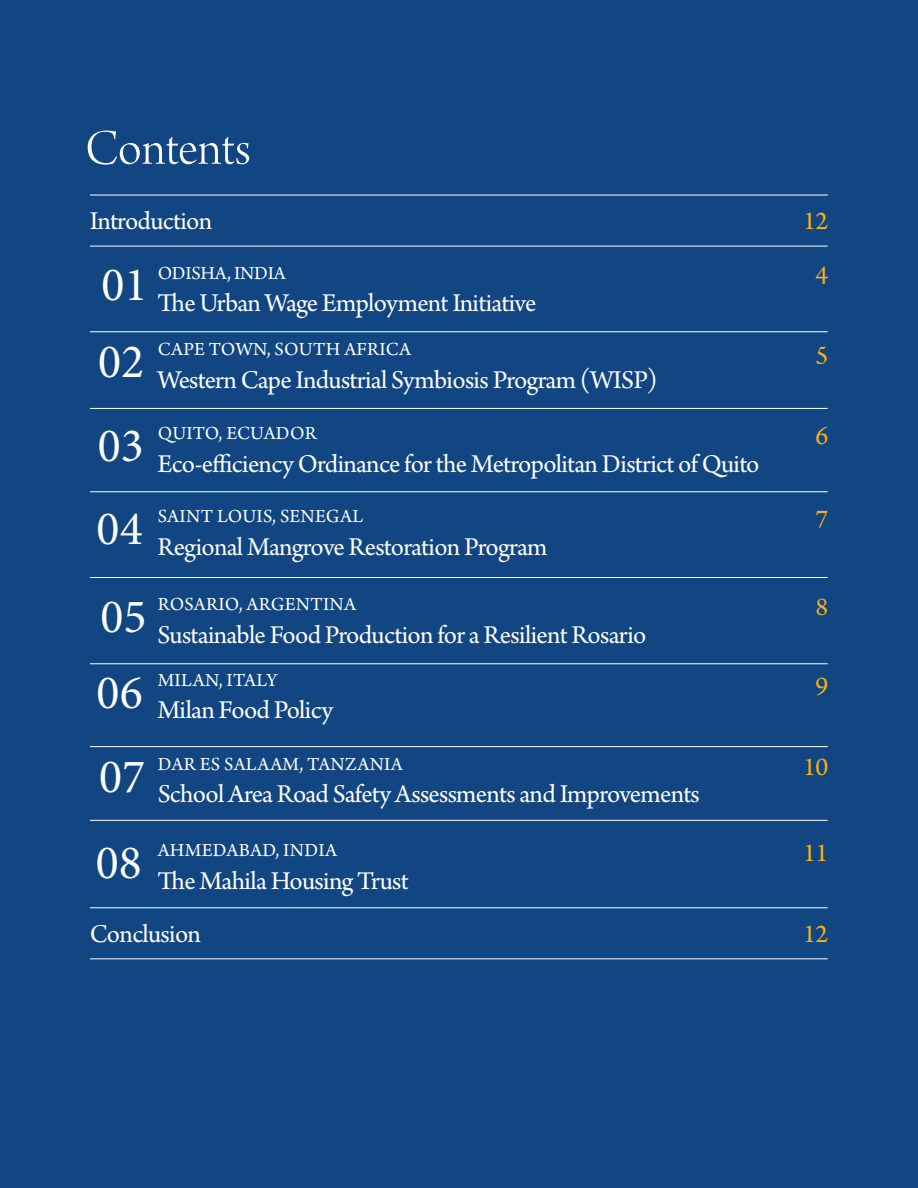
<style>
.page{position:relative;width:918px;height:1188px;background:#124682}
.page>*{position:absolute;margin:0;border:0;box-sizing:border-box;transform-origin:0 0}
.t1{font:52.5px "Arno Pro Light Display";letter-spacing:-.005em;color:#fff}
.t2{font:48px "Minion Pro";color:#fff}
.t3{font:27px/52.8px "Arno Pro";letter-spacing:-.025em;color:#fff}
.t4{font:27px "Arno Pro";letter-spacing:-.025em;color:#faaf18}
.t5{font:19.5px "Arno Pro";letter-spacing:.01em;color:#fff}
.t6{font:19.5px "Arno Pro";letter-spacing:-.015em;color:#fff}
</style>
<div class="page">
<hr style="left:90px;top:332px;width:738px;height:1px;background:#fff">
<hr style="left:90px;top:492px;width:738px;height:1px;background:#fff">
<hr style="left:90px;top:664px;width:738px;height:1px;background:#fff">
<hr style="left:90px;top:908px;width:738px;height:1px;background:#fff">
<hr style="left:90px;top:195px;width:738px;height:1px;background:#fff">
<hr style="left:90px;top:408px;width:738px;height:1px;background:#fff">
<hr style="left:90px;top:577px;width:738px;height:1px;background:#fff">
<hr style="left:90px;top:820px;width:738px;height:1px;background:#fff">
<hr style="left:90px;top:746px;width:738px;height:1px;background:#fff">
<hr style="left:90px;top:959px;width:738px;height:1px;background:#fff">
<hr style="left:90px;top:246px;width:738px;height:1px;background:#fff">
<h1 class="t1" style="left:85px;top:120px;width:167px">Contents</h1>
<p class="t3" style="left:90px;top:196px;width:124px">Introduction</p>
<p class="t4" style="left:803px;top:205px;width:27px">12</p>
<p class="t6" style="left:158px;top:262px;width:130px">ODISHA, INDIA</p>
<p class="t3" style="left:102px;top:278px;width:436px"><sup>01</sup> The Urban Wage Employment Initiative</p>
<h2 class="t2" style="left:98px;top:330px;width:48px">02</h2>
<p class="t5" style="left:158px;top:338px;width:255px">CAPE TOWN, SOUTH AFRICA</p>
<p class="t3" style="left:158px;top:355px;width:502px">Western Cape Industrial Symbiosis Program (WISP)</p>
<p class="t4" style="left:815px;top:260px;width:14px">4</p>
<p class="t4" style="left:815px;top:340px;width:14px">5</p>
<p class="t5" style="left:158px;top:422px;width:161px">QUITO, ECUADOR</p>
<p class="t3" style="left:98px;top:439px;width:663px"><sup>03</sup> Eco-efficiency Ordinance for the Metropolitan District of Quito</p>
<p class="t5" style="left:158px;top:505px;width:207px">SAINT LOUIS, SENEGAL</p>
<p class="t3" style="left:97px;top:521px;width:452px"><sup>04</sup> Regional Mangrove Restoration Program</p>
<p class="t4" style="left:815px;top:421px;width:14px">6</p>
<p class="t4" style="left:815px;top:504px;width:14px">7</p>
<p class="t5" style="left:158px;top:593px;width:200px">ROSARIO, ARGENTINA</p>
<p class="t3" style="left:100px;top:610px;width:547px"><sup>05</sup> Sustainable Food Production for a Resilient Rosario</p>
<p class="t5" style="left:158px;top:669px;width:121px">MILAN, ITALY</p>
<p class="t3" style="left:97px;top:685px;width:238px"><sup>06</sup> Milan Food Policy</p>
<p class="t4" style="left:815px;top:592px;width:14px">8</p>
<p class="t4" style="left:815px;top:671px;width:14px">9</p>
<p class="t5" style="left:158px;top:753px;width:247px">DAR ES SALAAM, TANZANIA</p>
<p class="t3" style="left:99px;top:769px;width:602px"><sup>07</sup> School Area Road Safety Assessments and Improvements</p>
<p class="t5" style="left:158px;top:839px;width:181px">AHMEDABAD, INDIA</p>
<p class="t3" style="left:90px;top:856px;width:320px;text-indent:68px">The Mahila Housing Trust<br>Conclusion</p>
<h2 class="t2" style="left:96px;top:831px;width:48px">08</h2>
<p class="t4" style="left:803px;top:752px;width:27px">10</p>
<p class="t4" style="left:803px;top:838px;width:27px">11</p>
<p class="t4" style="left:803px;top:918px;width:27px">12</p>
</div>
